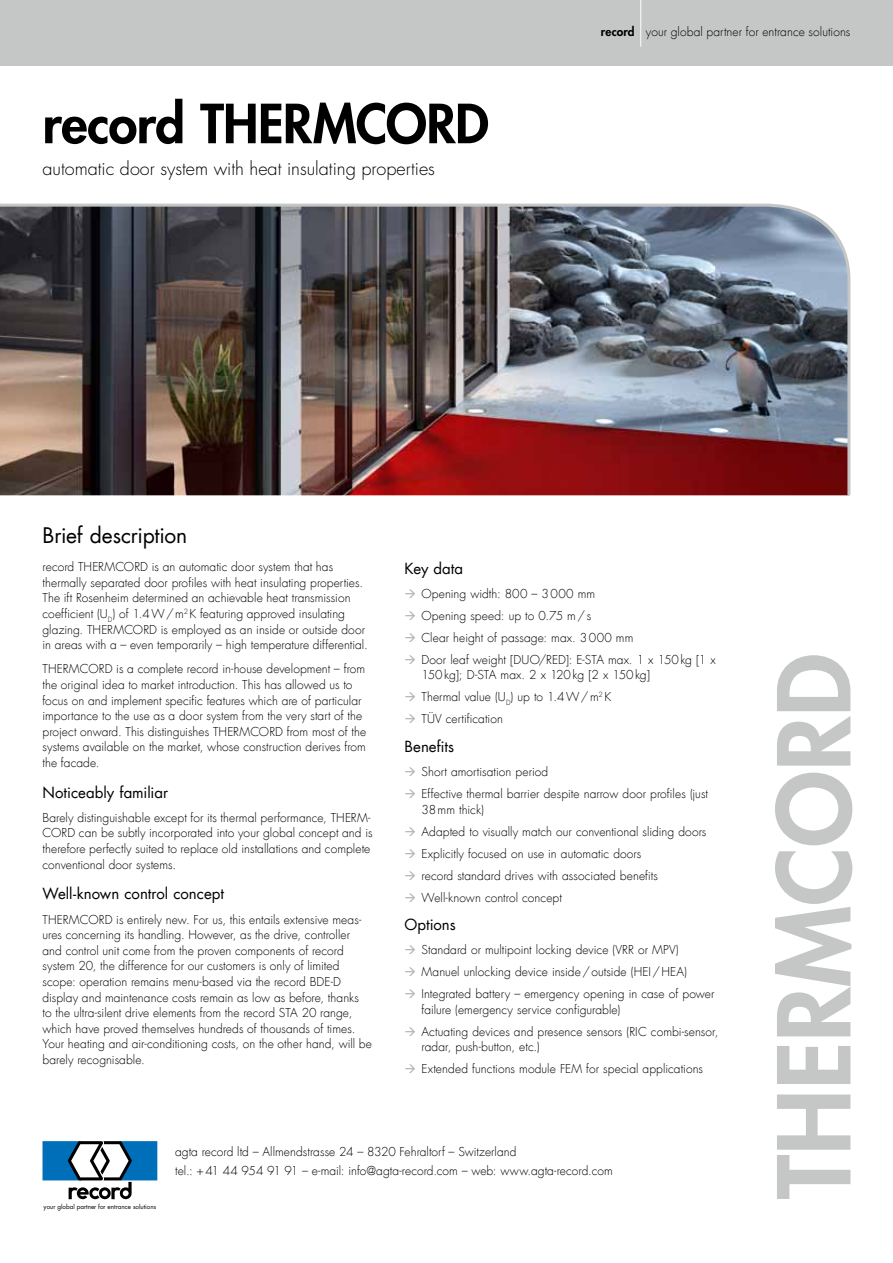
<style>
.page{position:relative;width:893px;height:1263px;background:#fff}
.page>*{position:absolute;margin:0;border:0;box-sizing:border-box;transform-origin:0 0}
.t1{font:800 97.5px "Futura Std";color:#c5c6c6}
.t2{font:800 52.5px "Futura Std";letter-spacing:-.01em;color:#000}
.t3{font:21px "Futura Com";letter-spacing:-.01em;color:#000}
.t4{font:300 18px "Futura Std";color:#000}
.t5{font:15px "Futura Com";color:#000}
.t6{font:300 12px/15.6px "Futura Com";letter-spacing:.005em;color:#000}
.t7{font:6.3px "Futura Std";color:#000}
.s1{font-family:"Futura Std";font-weight:800}
</style>
<div class="page">
<svg style="left:43px;top:1141px;width:114px;height:58px"></svg>
<img style="left:0;top:203px;width:851px;height:293px">
<div style="left:0;top:0;width:893px;height:66px;background:#c5c6c6"></div>
<hr style="left:640px;top:0;width:1px;height:47px;background:#fff">
<h2 class="t2" style="left:43px;top:91px;width:448px">record THERMCORD</h2>
<h3 class="t4" style="left:43px;top:158px;width:394px">automatic door system with heat insulating properties</h3>
<p class="t6" style="left:601px;top:24px;width:251px"><span class="s1">record</span> your global partner for entrance solutions</p>
<h3 class="t3" style="left:43px;top:520px;width:146px">Brief description</h3>
<p class="t6" style="left:43px;top:559px;width:327px">record THERMCORD is an automatic door system that has thermally separated door profiles with heat insulating properties.<br>The ift Rosenheim determined an achievable heat transmission coefficient (U<sub>D</sub>) of 1.4W/m<sup>2</sup> K featuring approved insulating glazing. THERMCORD is employed as an inside or outside door in areas with a – even temporarily – high temperature differential.</p>
<p class="t6" style="left:43px;top:661px;width:325px">THERMCORD is a complete record in-house development – from the original idea to market introduction. This has allowed us to focus on and implement specific features which are of particular importance to the use as a door system from the very start of the project onward. This distinguishes THERMCORD from most of the systems available on the market, whose construction derives from the facade.</p>
<p class="t5" style="left:43px;top:782px;width:127px">Noticeably familiar</p>
<p class="t6" style="left:43px;top:810px;width:332px">Barely distinguishable except for its thermal performance, THERM-CORD can be subtly incorporated into your global concept and is therefore perfectly suited to replace old installations and complete conventional door systems.</p>
<p class="t5" style="left:43px;top:883px;width:183px">Well-known control concept</p>
<p class="t6" style="left:43px;top:911px;width:331px">THERMCORD is entirely new. For us, this entails extensive meas&shy;ures concerning its handling. However, as the drive, controller and control unit come from the proven components of record system 20, the difference for our customers is only of limited scope: operation remains menu-based via the record BDE-D display and maintenance costs remain as low as before, thanks<br>to the ultra-silent drive elements from the record STA 20 range, which have proved themselves hundreds of thousands of times.<br>Your heating and air-conditioning costs, on the other hand, will be barely recognisable.</p>
<p class="t5" style="left:404px;top:558px;width:60px">Key data</p>
<p class="t6" style="left:421px;top:582px;width:296px;line-height:21.9px">Opening width: 800 – 3000 mm<br>Opening speed: up to 0.75 m/s<br>Clear height of passage: max. 3000 mm<br>Door leaf weight [DUO/RED]: E-STA max. 1 x 150kg [1 x</p>
<p class="t6" style="left:421px;top:664px;width:230px;line-height:22px">150kg]; D-STA max. 2 x 120kg [2 x 150kg]<br>Thermal value (U<sub>D</sub>) up to 1.4W/m<sup>2</sup> K<br>TÜV certification</p>
<p class="t5" style="left:404px;top:736px;width:51px">Benefits</p>
<p class="t6" style="left:421px;top:761px;width:288px;line-height:21.9px">Short amortisation period<br>Effective thermal barrier despite narrow door profiles (just</p>
<p class="t6" style="left:421px;top:798px;width:286px;line-height:21.9px">38mm thick)<br>Adapted to visually match our conventional sliding doors Explicitly focused on use in automatic doors<br>record standard drives with associated benefits Well-known control concept</p>
<p class="t5" style="left:404px;top:914px;width:53px">Options</p>
<p class="t6" style="left:421px;top:939px;width:294px;line-height:21.9px">Standard or multipoint locking device (VRR or MPV)<br>Manuel unlocking device inside/outside (HEI/HEA)<br>Integrated battery – emergency opening in case of power</p>
<p class="t6" style="left:421px;top:998px;width:298px;line-height:21.9px">failure (emergency service configurable)<br>Actuating devices and presence sensors (RIC combi-sensor,</p>
<p class="t6" style="left:421px;top:1036px;width:283px;line-height:21.9px">radar, push-button, etc.)<br>Extended functions module FEM for special applications</p>
<p class="t7" style="left:44px;top:1203px;width:114px">your global partner for entrance solutions</p>
<p class="t6" style="left:175px;top:1141px;width:439px;line-height:19.8px">agta record ltd – Allmendstrasse 24 – 8320 Fehraltorf – Switzerland<br>tel.: +41 44 954 91 91 – e-mail: info@agta-record.com – web: www.agta-record.com</p>
<h1 class="t1" style="left:753px;top:1199px;width:547px;rotate:-90deg">THERMCORD</h1>
</div>
